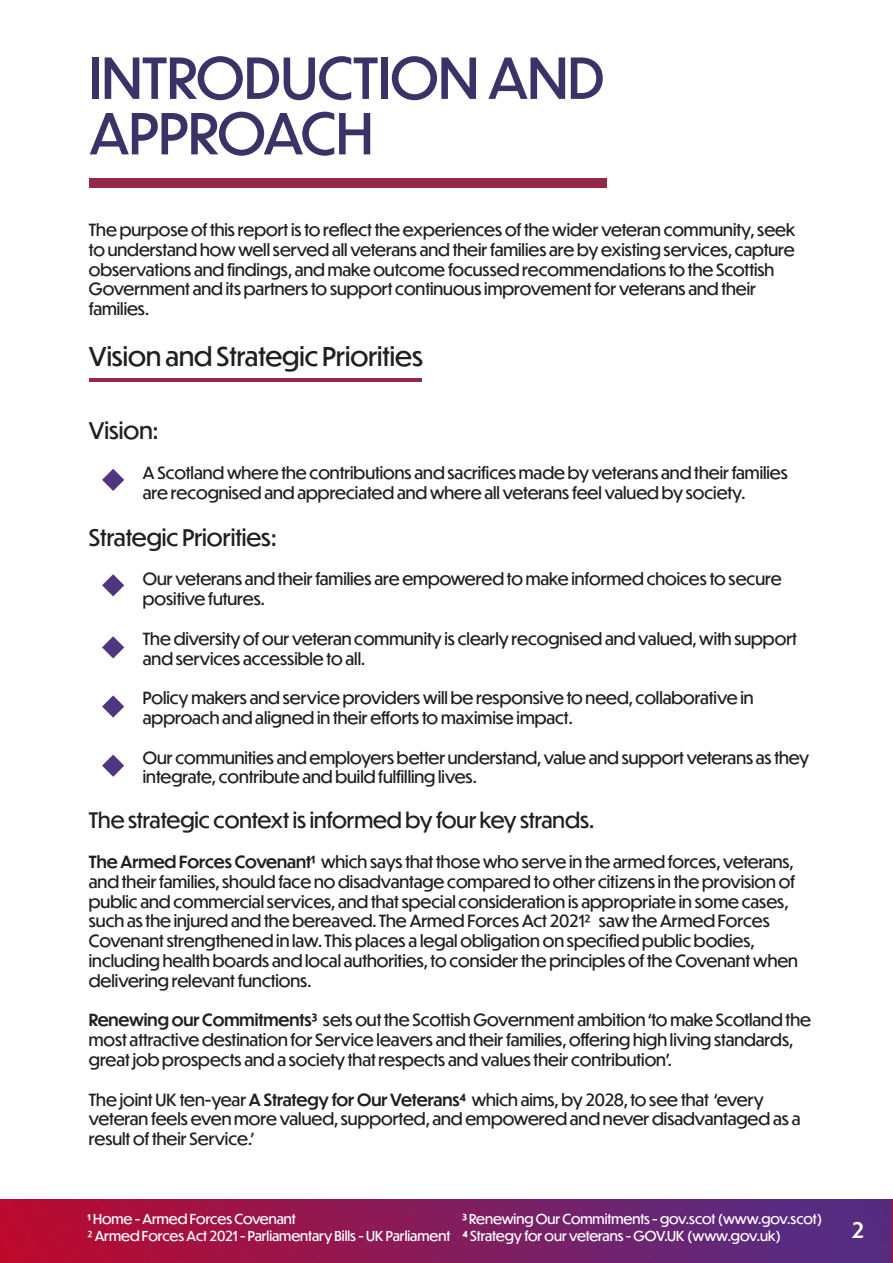
<style>
.page{position:relative;width:893px;height:1263px;background:#fff}
.page>*{position:absolute;margin:0;border:0;box-sizing:border-box;transform-origin:0 0}
._45_Header_black_C_Roboto{font:55.5px/55.5px "Dunbar Tall";color:#3a3367}
.t1{font:25.5px "Dunbar Tall";color:#231f20}
.t2{font:22.5px "Dunbar Tall";color:#231f20}
.t3{font:21px "Dunbar Tall";color:#231f20}
.t4{font:500 21px "Dunbar Tall";color:#fff}
.t5{font:16.5px/19.8px "Dunbar Tall";color:#231f20}
.t6{font:13.5px/16.2px "Dunbar Tall";color:#fff}
.s1{font-weight:500}
.s2{font-weight:500;font-size:13.2px}
</style>
<div class="page">
<img style="left:0;top:1199px;width:893px;height:64px">
<svg style="left:102px;top:574px;width:22px;height:22px"></svg>
<svg style="left:102px;top:636px;width:22px;height:22px"></svg>
<svg style="left:102px;top:695px;width:22px;height:23px"></svg>
<svg style="left:102px;top:754px;width:22px;height:23px"></svg>
<div style="left:90px;top:179px;width:517px;height:9px;background:#952847"></div>
<hr style="left:90px;top:378px;width:332px;height:4px;background:#952847">
<svg style="left:102px;top:469px;width:22px;height:22px"></svg>
<p class="_45_Header_black_C_Roboto" style="left:90px;top:49px;width:516px">INTRODUCTION AND<br>APPROACH</p>
<p class="t5" style="left:89px;top:219px;width:708px">The purpose of this report is to reflect the experiences of the wider veteran community, seek to understand how well served all veterans and their families are by existing services, capture observations and findings, and make outcome focussed recommendations to the Scottish Government and its partners to support continuous improvement for veterans and their families.</p>
<p class="t1" style="left:89px;top:338px;width:336px">Vision and Strategic Priorities</p>
<p class="t2" style="left:89px;top:415px;width:71px">Vision:</p>
<p class="t5" style="left:143px;top:462px;width:646px">A Scotland where the contributions and sacrifices made by veterans and their families are recognised and appreciated and where all veterans feel valued by society.</p>
<p class="t2" style="left:89px;top:521px;width:189px">Strategic Priorities:</p>
<p class="t5" style="left:143px;top:569px;width:640px">Our veterans and their families are empowered to make informed choices to secure positive futures.</p>
<p class="t5" style="left:143px;top:628px;width:655px">The diversity of our veteran community is clearly recognised and valued, with support and services accessible to all.</p>
<p class="t5" style="left:143px;top:687px;width:612px">Policy makers and service providers will be responsive to need, collaborative in approach and aligned in their efforts to maximise impact.</p>
<p class="t5" style="left:143px;top:747px;width:668px">Our communities and employers better understand, value and support veterans as they integrate, contribute and build fulfilling lives.</p>
<p class="t3" style="left:89px;top:805px;width:507px">The strategic context is informed by four key strands.</p>
<p class="t5" style="left:89px;top:851px;width:711px"><span class="s1">The Armed Forces Covenant1</span> which says that those who serve in the armed forces, veterans, and their families, should face no disadvantage compared to other citizens in the provision of public and commercial services, and that special consideration is appropriate in some cases, such as the injured and the bereaved. The Armed Forces Act 20212 saw the Armed Forces Covenant strengthened in law. This places a legal obligation on specified public bodies, including health boards and local authorities, to consider the principles of the Covenant when delivering relevant functions.</p>
<p class="t5" style="left:89px;top:1010px;width:724px"><span class="s1">Renewing our Commitments3</span> sets out the Scottish Government ambition ‘to make Scotland the most attractive destination for Service leavers and their families, offering high living standards, great job prospects and a society that respects and values their contribution’.</p>
<p class="t5" style="left:89px;top:1089px;width:713px">The joint UK ten-year <span class="s1">A Strategy for Our Veterans4</span> which aims, by 2028, to see that ‘every veteran feels even more valued, supported, and empowered and never disadvantaged as a result of their Service.’</p>
<p class="t6" style="left:87px;top:1211px;width:210px"><span class="s2">1</span> Home - Armed Forces Covenant</p>
<p class="t6" style="left:88px;top:1227px;width:364px">2 Armed Forces Act 2021 - Parliamentary Bills - UK Parliament</p>
<p class="t6" style="left:462px;top:1211px;width:361px"><span class="s1">3</span> Renewing Our Commitments - gov.scot (www.gov.scot)<br><span class="s1">4</span> Strategy for our veterans - GOV.UK (www.gov.uk)</p>
<p class="t4" style="left:852px;top:1215px;width:14px">2</p>
</div>
